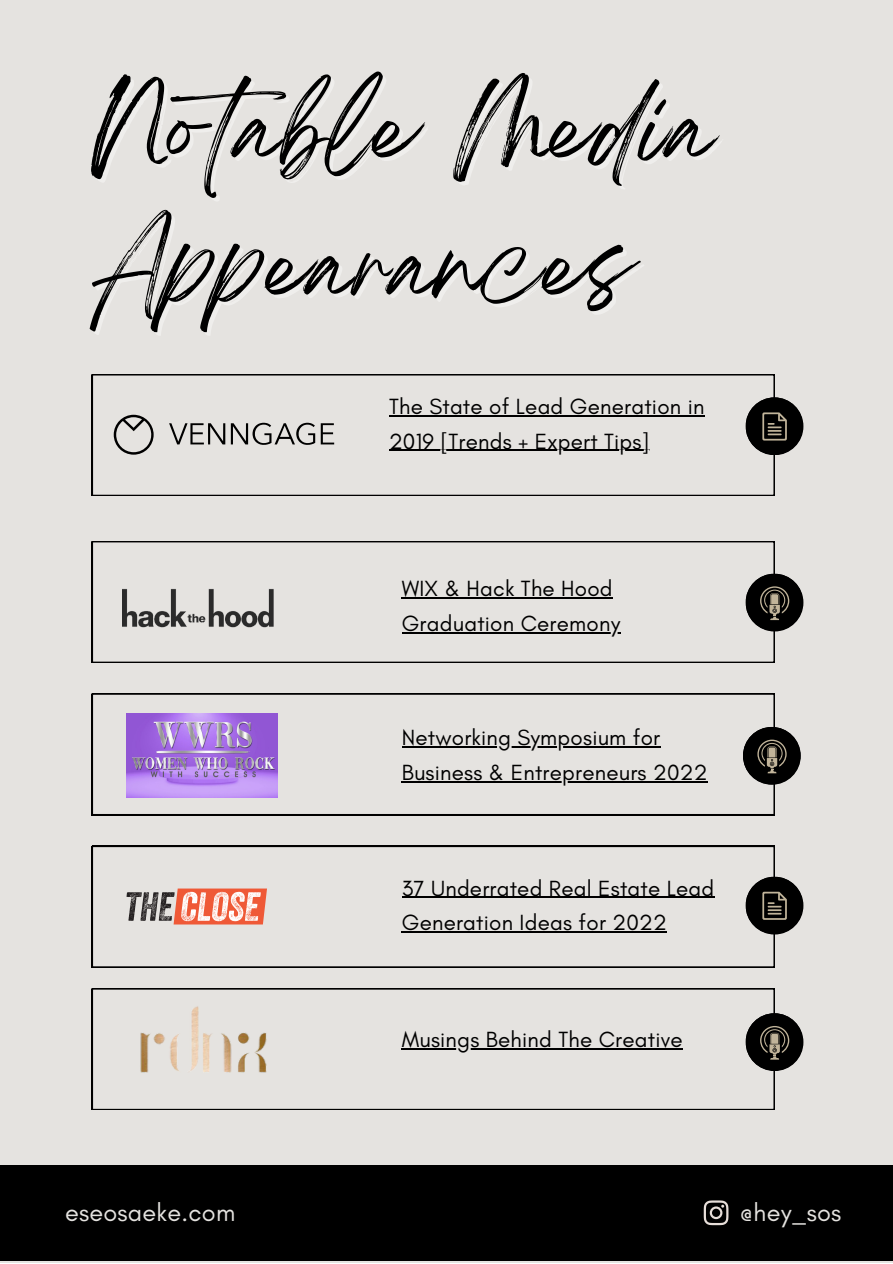
<style>
.page{position:relative;width:893px;height:1264px;background:#fff}
.page>*{position:absolute;margin:0;border:0;box-sizing:border-box;transform-origin:0 0}
.t1{font:82.5px/137.1px "Breathing";letter-spacing:.025em;color:#000}
.t2{font:25.2px "Glacial Indifference";letter-spacing:.01em;color:#e5e3e0}
.t3{font:22.35px/34.8px "Glacial Indifference";letter-spacing:.01em;color:#000}
</style>
<div class="page">
<div style="left:0;top:0;width:892px;height:1262px;background:#e5e3e0"></div>
<div style="left:0;top:1164px;width:892px;height:96px;background:#000"></div>
<svg style="left:703px;top:1200px;width:25px;height:25px"></svg>
<svg style="left:92px;top:988px;width:682px;height:121px"></svg>
<img style="left:139px;top:1005px;width:128px;height:69px">
<svg style="left:92px;top:374px;width:682px;height:122px"></svg>
<svg style="left:92px;top:846px;width:682px;height:121px"></svg>
<svg style="left:126px;top:888px;width:141px;height:36px"></svg>
<svg style="left:92px;top:693px;width:682px;height:122px"></svg>
<img style="left:126px;top:713px;width:151px;height:85px">
<svg style="left:92px;top:541px;width:682px;height:121px"></svg>
<svg style="left:745px;top:573px;width:57px;height:58px"></svg>
<svg style="left:745px;top:397px;width:57px;height:58px"></svg>
<hr style="left:402px;top:896px;width:312px;height:1px;background:#000">
<hr style="left:402px;top:931px;width:265px;height:1px;background:#000">
<hr style="left:389px;top:415px;width:315px;height:1px;background:#000">
<hr style="left:389px;top:450px;width:261px;height:1px;background:#000">
<hr style="left:401px;top:1048px;width:281px;height:1px;background:#000">
<hr style="left:401px;top:746px;width:259px;height:1px;background:#000">
<hr style="left:401px;top:781px;width:306px;height:1px;background:#000">
<svg style="left:745px;top:876px;width:57px;height:58px"></svg>
<svg style="left:743px;top:727px;width:57px;height:57px"></svg>
<svg style="left:745px;top:1013px;width:57px;height:57px"></svg>
<h1 class="t1" style="left:92px;top:83px;width:622px">Notable Media<br>Appearances</h1>
<p class="t3" style="left:389px;top:389px;width:317px">The State of Lead Generation in<br>2019 [Trends + Expert Tips]</p>
<p class="t3" style="left:401px;top:571px;width:220px">WIX &amp; Hack The Hood<br>Graduation Ceremony</p>
<p class="t3" style="left:401px;top:720px;width:307px">Networking Symposium for<br>Business &amp; Entrepreneurs 2022</p>
<p class="t3" style="left:402px;top:870px;width:314px">37 Underrated Real Estate Lead<br>Generation Ideas for 2022</p>
<p class="t3" style="left:401px;top:1022px;width:282px">Musings Behind The Creative</p>
<p class="t2" style="left:65px;top:1197px;width:172px">eseosaeke.com</p>
<p class="t2" style="left:739px;top:1197px;width:103px">@hey_sos</p>
</div>
